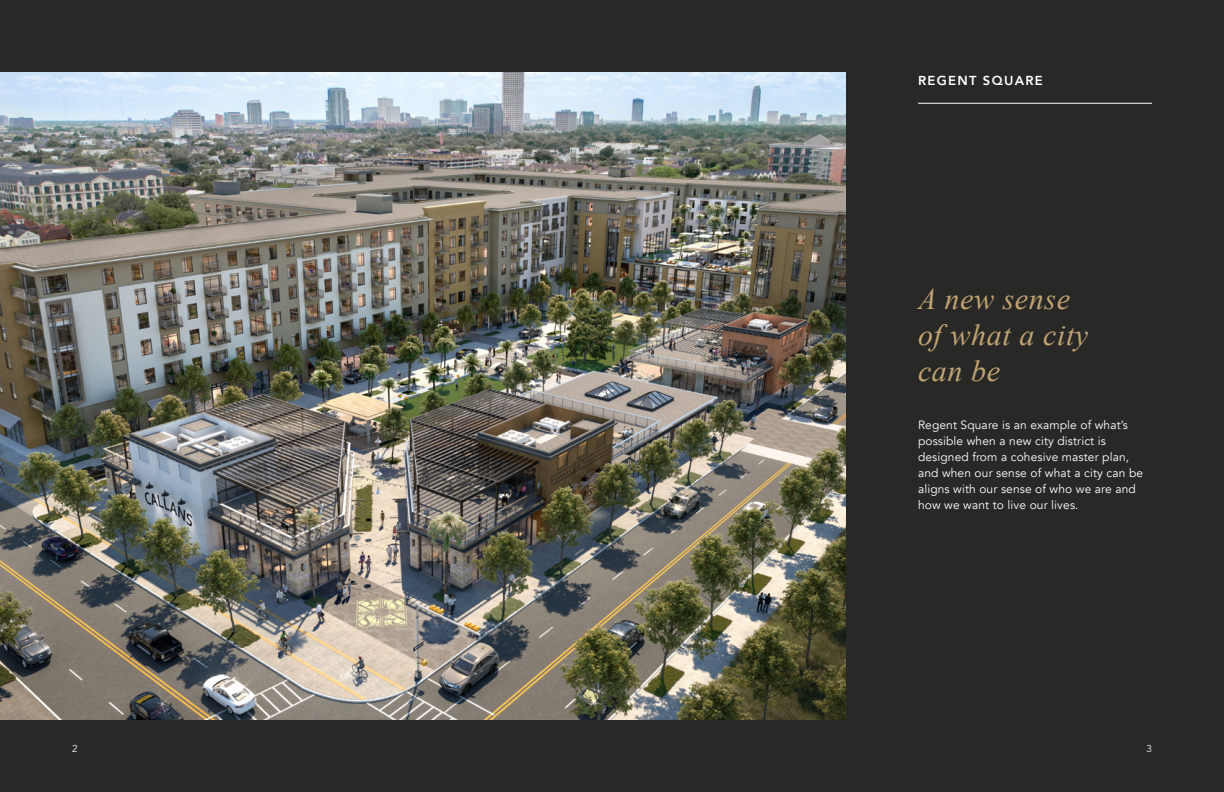
<style>
.page{position:relative;width:1224px;height:792px;background:#282827}
.page>*{position:absolute;margin:0;border:0;box-sizing:border-box;transform-origin:0 0}
.t1{font:italic 30px/36px "Times New Roman";letter-spacing:.02em;color:#c1a471}
.t2{font:800 13px "Avenir";letter-spacing:.1em;color:#fff}
.t3{font:12px/16px "Avenir";letter-spacing:.01em;color:#fff}
.t4{font:10px "Avenir";color:#fff}
</style>
<div class="page">
<hr style="left:918px;top:103px;width:234px;height:1px;background:#fff">
<img style="left:0;top:72px;width:846px;height:648px">
<p class="t2" style="left:918px;top:70px;width:126px">REGENT SQUARE</p>
<h1 class="t1" style="left:918px;top:280px;width:172px">A new sense of what a city can be</h1>
<p class="t3" style="left:918px;top:417px;width:227px">Regent Square is an example of what’s possible when a new city district is designed from a cohesive master plan, and when our sense of what a city can be aligns with our sense of who we are and how we want to live our lives.</p>
<p class="t4" style="left:72px;top:743px;width:7px">2</p>
<p class="t4" style="left:1146px;top:743px;width:7px">3</p>
</div>
